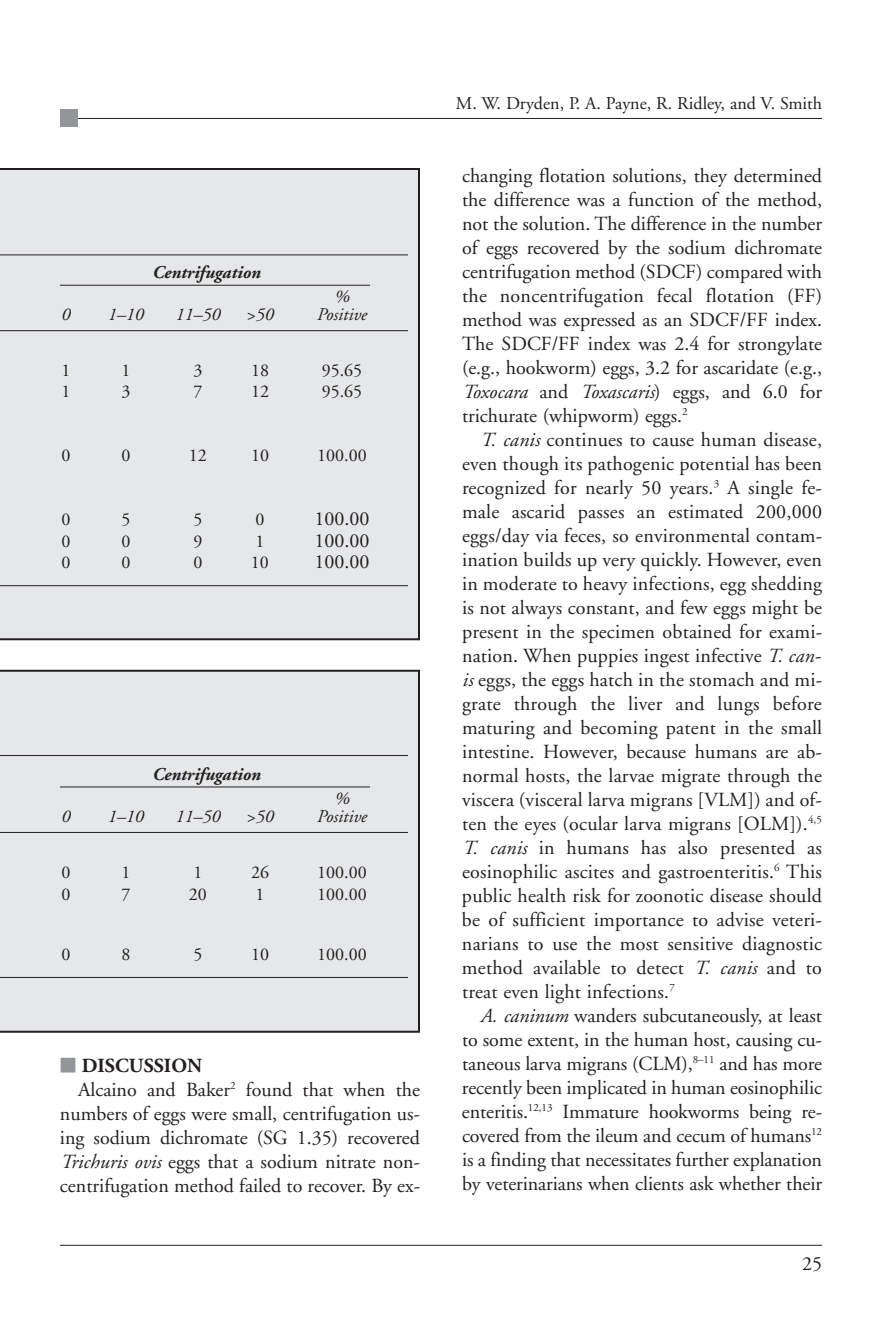
<style>
.page{position:relative;width:882px;height:1332px;background:#fff}
.page>*{position:absolute;margin:0;border:0;box-sizing:border-box;transform-origin:0 0}
.t1{font:20px/24px "Adobe Garamond";color:#231f20;text-align:justify}
.t2{font:700 20px "Adobe Garamond";color:#231f20}
.t3{font:18px "Adobe Garamond";color:#231f20}
.t4{font:italic 18px "Adobe Garamond";color:#231f20}
.t5{font:italic 700 18px "Adobe Garamond";color:#231f20}
.s1{color:#939598}
.s2{font-style:italic}
</style>
<div class="page">
<hr style="left:60px;top:118px;width:762px;height:1px;background:#231f20">
<div style="left:60px;top:110px;width:18px;height:18px;background:#939598"></div>
<hr style="left:60px;top:1245px;width:762px;height:1px;background:#231f20">
<div style="left:0;top:168px;width:420px;height:472px;background:#e6e7e9"></div>
<hr style="left:0;top:254px;width:408px;height:1px;background:#231f20">
<hr style="left:0;top:330px;width:408px;height:1px;background:#231f20">
<hr style="left:0;top:585px;width:408px;height:1px;background:#231f20">
<hr style="left:60px;top:285px;width:310px;height:1px;background:#231f20">
<div style="left:0;top:670px;width:420px;height:363px;background:#e6e7e9"></div>
<hr style="left:0;top:755px;width:408px;height:1px;background:#231f20">
<hr style="left:0;top:832px;width:408px;height:1px;background:#231f20">
<hr style="left:0;top:977px;width:408px;height:1px;background:#231f20">
<hr style="left:60px;top:786px;width:310px;height:1px;background:#231f20">
<p class="t5" style="left:152px;top:265px;width:110px">Centrifugation</p>
<p class="t4" style="left:334px;top:289px;width:17px">%</p>
<p class="t4" style="left:61px;top:307px;width:10px">0</p>
<p class="t4" style="left:107px;top:307px;width:37px">1–10</p>
<p class="t4" style="left:175px;top:307px;width:46px">11–50</p>
<p class="t4" style="left:245px;top:307px;width:30px">&gt;50</p>
<p class="t4" style="left:316px;top:307px;width:52px">Positive</p>
<p class="t3" style="left:62px;top:363px;width:10px">1</p>
<p class="t3" style="left:121px;top:363px;width:10px">1</p>
<p class="t3" style="left:193px;top:363px;width:10px">3</p>
<p class="t3" style="left:251px;top:363px;width:19px">18</p>
<p class="t3" style="left:322px;top:363px;width:42px">95.65</p>
<p class="t3" style="left:62px;top:384px;width:10px">1</p>
<p class="t3" style="left:121px;top:384px;width:10px">3</p>
<p class="t3" style="left:193px;top:384px;width:10px">7</p>
<p class="t3" style="left:251px;top:384px;width:19px">12</p>
<p class="t3" style="left:322px;top:384px;width:42px">95.65</p>
<p class="t3" style="left:62px;top:448px;width:10px">0</p>
<p class="t3" style="left:121px;top:448px;width:10px">0</p>
<p class="t3" style="left:189px;top:448px;width:19px">12</p>
<p class="t3" style="left:251px;top:448px;width:19px">10</p>
<p class="t3" style="left:317px;top:448px;width:51px">100.00</p>
<p class="t3" style="left:62px;top:513px;width:10px">0</p>
<p class="t3" style="left:121px;top:513px;width:10px">5</p>
<p class="t3" style="left:193px;top:513px;width:10px">5</p>
<p class="t3" style="left:256px;top:513px;width:10px">0</p>
<p class="t1" style="left:314px;top:509px;width:56px">100.00</p>
<p class="t3" style="left:62px;top:534px;width:10px">0</p>
<p class="t3" style="left:121px;top:534px;width:10px">0</p>
<p class="t3" style="left:193px;top:534px;width:10px">9</p>
<p class="t3" style="left:256px;top:534px;width:10px">1</p>
<p class="t1" style="left:314px;top:530px;width:56px">100.00</p>
<p class="t3" style="left:62px;top:555px;width:10px">0</p>
<p class="t3" style="left:121px;top:555px;width:10px">0</p>
<p class="t3" style="left:193px;top:555px;width:10px">0</p>
<p class="t3" style="left:251px;top:555px;width:19px">10</p>
<p class="t1" style="left:314px;top:552px;width:56px">100.00</p>
<p class="t5" style="left:152px;top:767px;width:110px">Centrifugation</p>
<p class="t4" style="left:334px;top:791px;width:17px">%</p>
<p class="t4" style="left:61px;top:809px;width:10px">0</p>
<p class="t4" style="left:107px;top:809px;width:37px">1–10</p>
<p class="t4" style="left:175px;top:809px;width:46px">11–50</p>
<p class="t4" style="left:245px;top:809px;width:30px">&gt;50</p>
<p class="t4" style="left:316px;top:809px;width:52px">Positive</p>
<p class="t3" style="left:62px;top:865px;width:10px">0</p>
<p class="t3" style="left:121px;top:865px;width:10px">1</p>
<p class="t3" style="left:193px;top:865px;width:10px">1</p>
<p class="t3" style="left:251px;top:865px;width:19px">26</p>
<p class="t3" style="left:317px;top:865px;width:51px">100.00</p>
<p class="t3" style="left:62px;top:887px;width:10px">0</p>
<p class="t3" style="left:121px;top:887px;width:10px">7</p>
<p class="t3" style="left:189px;top:887px;width:19px">20</p>
<p class="t3" style="left:256px;top:887px;width:10px">1</p>
<p class="t3" style="left:317px;top:887px;width:51px">100.00</p>
<p class="t3" style="left:62px;top:947px;width:10px">0</p>
<p class="t3" style="left:121px;top:947px;width:10px">8</p>
<p class="t3" style="left:193px;top:947px;width:10px">5</p>
<p class="t3" style="left:251px;top:947px;width:19px">10</p>
<p class="t3" style="left:317px;top:947px;width:51px">100.00</p>
<p class="t2" style="left:60px;top:1058px;width:144px"><span class="s1">■</span> DISCUSSION</p>
<p class="t1" style="left:78px;top:1079px;width:344px">Alcaino and Baker<sup>2</sup> found that when the</p>
<p class="t1" style="left:60px;top:1103px;width:362px">numbers of eggs were small, centrifugation us-</p>
<p class="t1" style="left:60px;top:1127px;width:362px">ing sodium dichromate (SG 1.35) recovered</p>
<p class="t1" style="left:60px;top:1151px;width:362px"><span class="s2">Trichuris ovis</span> eggs that a sodium nitrate non-</p>
<p class="t1" style="left:60px;top:1175px;width:362px">centrifugation method failed to recover. By ex-</p>
<p class="t3" style="left:456px;top:96px;width:368px">M. W. Dryden, P. A. Payne, R. Ridley, and V. Smith</p>
<p class="t1" style="left:462px;top:166px;width:362px">changing flotation solutions, they determined the difference was a function of the method, not the solution. The difference in the number of eggs recovered by the sodium dichromate centrifugation method (SDCF) compared with the noncentrifugation fecal flotation (FF) method was expressed as an SDCF/FF index.<br>The SDCF/FF index was 2.4 for strongylate (e.g., hookworm) eggs, 3.2 for ascaridate (e.g., <span class="s2">Toxocara</span> and <span class="s2">Toxascaris</span>) eggs, and 6.0 for trichurate (whipworm) eggs.<sup>2</sup></p>
<p class="t1" style="left:462px;top:430px;width:362px;text-indent:18px"><span class="s2">T. canis</span> continues to cause human disease, even though its pathogenic potential has been recognized for nearly 50 years.<sup>3</sup> A single fe&shy;male ascarid passes an estimated 200,000 eggs/day via feces, so environmental contam&shy;ination builds up very quickly. However, even in moderate to heavy infections, egg shedding is not always constant, and few eggs might be present in the specimen obtained for exami&shy;nation. When puppies ingest infective <span class="s2">T. can&shy;is</span> eggs, the eggs hatch in the stomach and mi&shy;grate through the liver and lungs before maturing and becoming patent in the small intestine. However, because humans are ab&shy;normal hosts, the larvae migrate through the viscera (visceral larva migrans [VLM]) and of&shy;ten the eyes (ocular larva migrans [OLM]).<sup>4,5<br></sup><span class="s2">T. canis</span> in humans has also presented as eosinophilic ascites and gastroenteritis.<sup>6</sup> This public health risk for zoonotic disease should be of sufficient importance to advise veteri&shy;narians to use the most sensitive diagnostic method available to detect <span class="s2">T. canis</span> and to treat even light infections.<sup>7</sup></p>
<p class="t1" style="left:462px;top:1006px;width:362px;text-indent:18px"><span class="s2">A. caninum</span> wanders subcutaneously, at least to some extent, in the human host, causing cu&shy;taneous larva migrans (CLM),<sup>8–11</sup> and has more recently been implicated in human eosinophilic enteritis.<sup>12,13</sup> Immature hookworms being re&shy;covered from the ileum and cecum of humans<sup>12 </sup>is a finding that necessitates further explanation by veterinarians when clients ask whether their</p>
<p class="t1" style="left:802px;top:1253px;width:21px">25</p>
</div>
